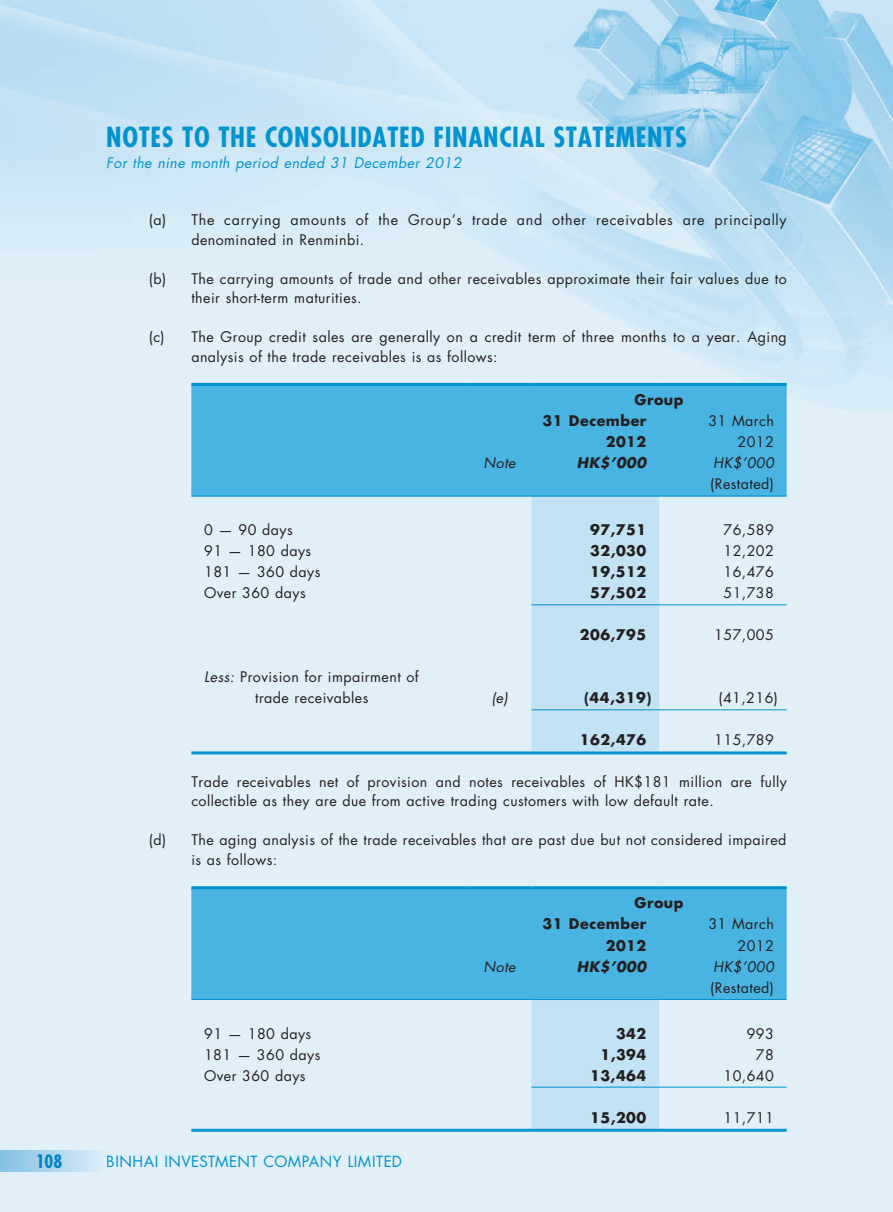
<style>
.page{position:relative;width:893px;height:1212px;background:#fff}
.page>*{position:absolute;margin:0;border:0;box-sizing:border-box;transform-origin:0 0}
.t1{font:700 condensed 27px "Futura";letter-spacing:.025em;color:#0093d0}
.t2{font:700 condensed 18px "Futura";color:#0093d0}
.t3{font:15px "Futura";letter-spacing:.03em;color:#0093d0}
.t4{font:14.25px/19.5px "Futura";letter-spacing:.03em;color:#231f20}
.t5{font:700 14.25px "Futura";letter-spacing:.035em;color:#231f20}
.t6{font:14.25px/19.5px "Futura";letter-spacing:.05em;color:#231f20}
.t7{font:italic 14.25px "Futura";letter-spacing:.03em;color:#0093d0}
.t8{font:italic 14.25px "Futura";letter-spacing:.03em;color:#231f20}
.t9{font:italic 700 14.25px "Futura";letter-spacing:.035em;color:#231f20}
.s1{font-style:italic}
</style>
<div class="page">
<img style="left:0;top:0;width:893px;height:1212px">
<div style="left:0;top:1150px;width:106px;height:21px;background:linear-gradient(to right,#84bfe4,#dcecf7)"></div>
<div style="left:191px;top:386px;width:596px;height:109px;background:#49b4e1"></div>
<div style="left:531px;top:497px;width:128px;height:254px;background:#c3e2f3"></div>
<hr style="left:191px;top:383px;width:277px;height:3px;background:#0093d0">
<hr style="left:468px;top:383px;width:63px;height:3px;background:#0093d0">
<hr style="left:531px;top:383px;width:128px;height:3px;background:#0093d0">
<hr style="left:659px;top:383px;width:128px;height:3px;background:#0093d0">
<hr style="left:191px;top:495px;width:596px;height:2px;background:#0093d0">
<hr style="left:531px;top:604px;width:256px;height:1px;background:#0093d0">
<hr style="left:531px;top:709px;width:256px;height:1px;background:#0093d0">
<hr style="left:191px;top:751px;width:596px;height:3px;background:#0093d0">
<div style="left:191px;top:889px;width:596px;height:109px;background:#49b4e1"></div>
<div style="left:531px;top:1000px;width:128px;height:129px;background:#c3e2f3"></div>
<hr style="left:191px;top:886px;width:277px;height:3px;background:#0093d0">
<hr style="left:468px;top:886px;width:63px;height:3px;background:#0093d0">
<hr style="left:531px;top:886px;width:128px;height:3px;background:#0093d0">
<hr style="left:659px;top:886px;width:128px;height:3px;background:#0093d0">
<hr style="left:191px;top:998px;width:596px;height:2px;background:#0093d0">
<hr style="left:531px;top:1087px;width:256px;height:1px;background:#0093d0">
<hr style="left:191px;top:1129px;width:596px;height:3px;background:#0093d0">
<h1 class="t1" style="left:106px;top:120px;width:582px">NOTES TO THE CONSOLIDATED FINANCIAL STATEMENTS</h1>
<p class="t7" style="left:106px;top:154px;width:357px">For the nine month period ended 31 December 2012</p>
<p class="t6" style="left:191px;top:210px;width:597px;text-indent:-43px">(a) The carrying amounts of the Group’s trade and other receivables are principally denominated in Renminbi.</p>
<p class="t4" style="left:191px;top:269px;width:597px;text-indent:-43px">(b) The carrying amounts of trade and other receivables approximate their fair values due to their short-term maturities.</p>
<p class="t4" style="left:149px;top:327px;width:30px">(c) T</p>
<p class="t4" style="left:191px;top:327px;width:597px;text-indent:7px">he Group credit sales are generally on a credit term of three months to a year. Aging analysis of the trade receivables is as follows:</p>
<p class="t5" style="left:635px;top:390px;width:50px">Group</p>
<p class="t5" style="left:543px;top:411px;width:105px">31 December</p>
<p class="t5" style="left:606px;top:432px;width:42px">2012</p>
<p class="t4" style="left:708px;top:411px;width:67px;line-height:21px;text-align:right">31 March<br>2012</p>
<p class="t8" style="left:484px;top:454px;width:34px">Note</p>
<p class="t9" style="left:577px;top:453px;width:71px">HK$’000</p>
<p class="t8" style="left:713px;top:454px;width:62px">HK$’000</p>
<p class="t4" style="left:710px;top:474px;width:65px">(Restated)</p>
<p class="t4" style="left:204px;top:521px;width:90px">0 — 90 days</p>
<p class="t5" style="left:590px;top:521px;width:58px">97,751</p>
<p class="t4" style="left:723px;top:521px;width:52px">76,589</p>
<p class="t4" style="left:204px;top:542px;width:109px">91 — 180 days</p>
<p class="t5" style="left:590px;top:542px;width:58px">32,030</p>
<p class="t4" style="left:723px;top:542px;width:52px">12,202</p>
<p class="t4" style="left:204px;top:563px;width:118px">181 — 360 days</p>
<p class="t5" style="left:590px;top:563px;width:58px">19,512</p>
<p class="t4" style="left:723px;top:563px;width:52px">16,476</p>
<p class="t4" style="left:204px;top:584px;width:103px">Over 360 days</p>
<p class="t5" style="left:590px;top:584px;width:58px">57,502</p>
<p class="t4" style="left:723px;top:584px;width:52px">51,738</p>
<p class="t5" style="left:580px;top:626px;width:68px">206,795</p>
<p class="t4" style="left:714px;top:626px;width:61px">157,005</p>
<p class="t4" style="left:204px;top:667px;width:216px;line-height:21px;text-align:center"><span class="s1">Less:</span> Provision for impairment of trade receivables</p>
<p class="t8" style="left:491px;top:689px;width:18px">(e)</p>
<p class="t5" style="left:584px;top:689px;width:69px">(44,319)</p>
<p class="t4" style="left:718px;top:689px;width:61px">(41,216)</p>
<p class="t5" style="left:580px;top:731px;width:68px">162,476</p>
<p class="t4" style="left:714px;top:731px;width:61px">115,789</p>
<p class="t4" style="left:191px;top:772px;width:597px">Trade receivables net of provision and notes receivables of HK$181 million are fully collectible as they are due from active trading customers with low default rate.</p>
<p class="t4" style="left:191px;top:831px;width:597px;text-indent:-43px">(d) The aging analysis of the trade receivables that are past due but not considered impaired is as follows:</p>
<p class="t5" style="left:635px;top:894px;width:50px">Group</p>
<p class="t5" style="left:543px;top:915px;width:105px">31 December</p>
<p class="t5" style="left:606px;top:936px;width:42px">2012</p>
<p class="t4" style="left:708px;top:914px;width:67px;line-height:21px;text-align:right">31 March<br>2012</p>
<p class="t8" style="left:484px;top:957px;width:34px">Note</p>
<p class="t9" style="left:577px;top:957px;width:71px">HK$’000</p>
<p class="t8" style="left:713px;top:957px;width:62px">HK$’000</p>
<p class="t4" style="left:710px;top:978px;width:65px">(Restated)</p>
<p class="t4" style="left:204px;top:1024px;width:109px">91 — 180 days</p>
<p class="t5" style="left:616px;top:1024px;width:32px">342</p>
<p class="t4" style="left:747px;top:1024px;width:29px">993</p>
<p class="t4" style="left:204px;top:1045px;width:118px">181 — 360 days</p>
<p class="t5" style="left:600px;top:1045px;width:47px">1,394</p>
<p class="t4" style="left:756px;top:1045px;width:19px">78</p>
<p class="t4" style="left:204px;top:1066px;width:103px">Over 360 days</p>
<p class="t5" style="left:590px;top:1066px;width:58px">13,464</p>
<p class="t4" style="left:723px;top:1066px;width:52px">10,640</p>
<p class="t5" style="left:590px;top:1108px;width:58px">15,200</p>
<p class="t4" style="left:723px;top:1108px;width:52px">11,711</p>
<p class="t2" style="left:36px;top:1150px;width:28px">108</p>
<p class="t3" style="left:106px;top:1151px;width:36px">Binhai</p>
<p class="t3" style="left:164px;top:1151px;width:237px">Investment company limited</p>
</div>
